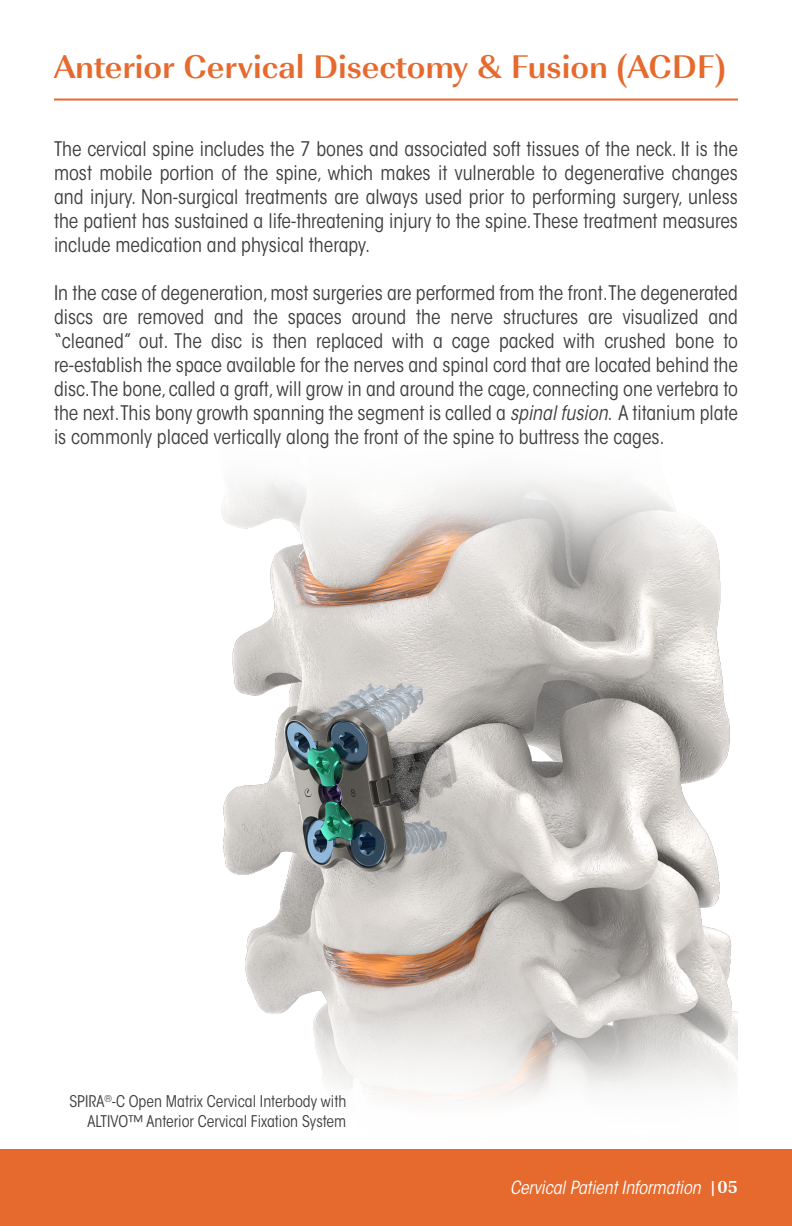
<style>
.page{position:relative;width:792px;height:1226px;background:#fff}
.page>*{position:absolute;margin:0;border:0;box-sizing:border-box;transform-origin:0 0}
.t1{font:700 34px "Imperial URW";color:#e66a2e}
.t2{font:condensed 20px/24px "ITC Avant Garde Std";color:#3e3e3f;text-align:justify}
.BODY{font:italic condensed 18px "ITC Avant Garde Std";color:#fff}
.t3{font:condensed 16px/20px "ITC Avant Garde Std";color:#3e3e3f;text-align:right}
.s1{font-style:italic}
.s2{font-family:"Imperial URW";font-weight:700;font-style:normal;font-stretch:normal}
</style>
<div class="page">
<div style="left:0;top:1149px;width:792px;height:77px;background:#e66a2e"></div>
<img style="left:221px;top:477px;width:517px;height:623px">
<hr style="left:54px;top:99px;width:684px;height:2px;background:#e66a2e">
<p class="t1" style="left:54px;top:41px;width:674px">Anterior Cervical Disectomy &amp; Fusion (ACDF)</p>
<p class="t2" style="left:54px;top:137px;width:686px">The cervical spine includes the 7 bones and associated soft tissues of the neck. It is the most mobile portion of the spine, which makes it vulnerable to degenerative changes and injury. Non-surgical treatments are always used prior to performing surgery, unless the patient has sustained a life-threatening injury to the spine. These treatment measures include medication and physical therapy.</p>
<p class="t2" style="left:54px;top:281px;width:686px">In the case of degeneration, most surgeries are performed from the front.The degenerated discs are removed and the spaces around the nerve structures are visualized and “cleaned” out. The disc is then replaced with a cage packed with crushed bone to re-establish the space available for the nerves and spinal cord that are located behind the disc.The bone, called a graft, will grow in and around the cage, connecting one vertebra to the next.This bony growth spanning the segment is called a <span class="s1">spinal fusion</span>. A titanium plate is commonly placed vertically along the front of the spine to buttress the cages.</p>
<p class="t3" style="left:69px;top:1091px;width:278px">SPIRA<sup>®</sup>-C Open Matrix Cervical Interbody with<br>ALTIVO™ Anterior Cervical Fixation System</p>
<p class="BODY" style="left:510px;top:1176px;width:229px">Cervical Patient Information <span class="s2">|05</span></p>
</div>
